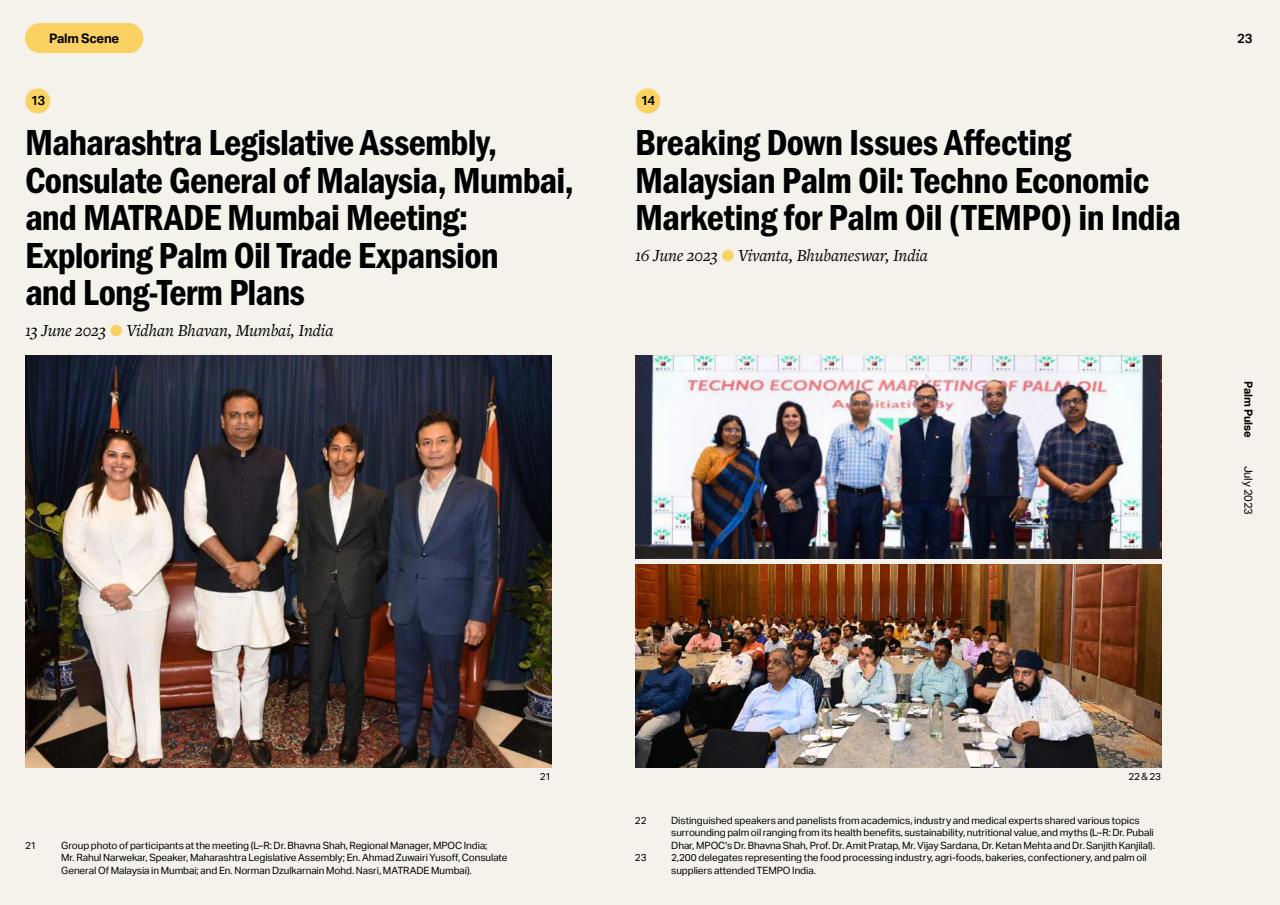
<style>
.page{position:relative;width:1280px;height:905px;background:#f5f2eb}
.page>*{position:absolute;margin:0;border:0;box-sizing:border-box;transform-origin:0 0}
.t1{font:37.5px/37.5px "Franklin Gothic URW Con Dem";letter-spacing:-.02em;color:#000}
.t2{font:italic 17.5px "Freight Text Pro";letter-spacing:-.015em;color:#000}
.t3{font:700 13.12px "Aktiv Grotesk";letter-spacing:-.02em;color:#000}
.t4{font:600 13.12px "Aktiv Grotesk";color:#000}
.t5{font:700 11.25px "Aktiv Grotesk";letter-spacing:-.015em;color:#000}
.t6{font:11.25px "Aktiv Grotesk";letter-spacing:-.015em;color:#000}
.t7{font:10px/12.5px "Aktiv Grotesk";letter-spacing:-.005em;color:#000}
.s1{color:#fad163}
</style>
<div class="page">
<div style="left:25px;top:23px;width:118px;height:30px;background:#fad163;border-radius:15px"></div>
<div style="left:635px;top:88px;width:25px;height:25px;background:#fad163;border-radius:50%"></div>
<img style="left:635px;top:355px;width:526px;height:203px">
<img style="left:635px;top:564px;width:526px;height:204px">
<div style="left:25px;top:88px;width:25px;height:25px;background:#fad163;border-radius:50%"></div>
<img style="left:25px;top:355px;width:526px;height:413px">
<h3 class="t3" style="left:49px;top:30px;width:72px">Palm Scene</h3>
<h3 class="t4" style="left:1237px;top:30px;width:17px">23</h3>
<h3 class="t4" style="left:31px;top:93px;width:16px">13</h3>
<h1 class="t1" style="left:25px;top:122px;width:551px">Maharashtra Legislative Assembly,<br>Consulate General of Malaysia, Mumbai, and MATRADE Mumbai Meeting:<br>Exploring Palm Oil Trade Expansion<br>and Long-Term Plans</h1>
<h2 class="t2" style="left:25px;top:319px;width:310px">13 June 2023 <span class="s1">b</span> Vidhan Bhavan, Mumbai, India</h2>
<h3 class="t4" style="left:641px;top:93px;width:16px">14</h3>
<h1 class="t1" style="left:635px;top:122px;width:547px">Breaking Down Issues Affecting<br>Malaysian Palm Oil: Techno Economic<br>Marketing for Palm Oil (TEMPO) in India</h1>
<h2 class="t2" style="left:635px;top:244px;width:295px">16 June 2023 <span class="s1">b</span> Vivanta, Bhubaneswar, India</h2>
<p class="t5" style="left:1255px;top:381px;width:58px;rotate:90deg">Palm Pulse</p>
<p class="t6" style="left:1255px;top:466px;width:51px;rotate:90deg">July 2023</p>
<p class="t7" style="left:25px;top:839px;width:13px">21</p>
<p class="t7" style="left:61px;top:839px;width:448px">Group photo of participants at the meeting (L–R: Dr. Bhavna Shah, Regional Manager, MPOC India;<br>Mr. Rahul Narwekar, Speaker, Maharashtra Legislative Assembly; En. Ahmad Zuwairi Yusoff, Consulate<br>General Of Malaysia in Mumbai; and En. Norman Dzulkarnain Mohd. Nasri, MATRADE Mumbai).</p>
<p class="t7" style="left:540px;top:770px;width:13px">21</p>
<p class="t7" style="left:1128px;top:770px;width:34px">22 &amp; 23</p>
<p class="t7" style="left:635px;top:814px;width:13px">22</p>
<p class="t7" style="left:671px;top:814px;width:485px">Distinguished speakers and panelists from academics, industry and medical experts shared various topics surrounding palm oil ranging from its health benefits, sustainability, nutritional value, and myths (L–R: Dr. Pubali<br>Dhar, MPOC's Dr. Bhavna Shah, Prof. Dr. Amit Pratap, Mr. Vijay Sardana, Dr. Ketan Mehta and Dr. Sanjith Kanjilal).</p>
<p class="t7" style="left:635px;top:852px;width:13px">23</p>
<p class="t7" style="left:671px;top:852px;width:477px">2,200 delegates representing the food processing industry, agri-foods, bakeries, confectionery, and palm oil suppliers attended TEMPO India.</p>
</div>
